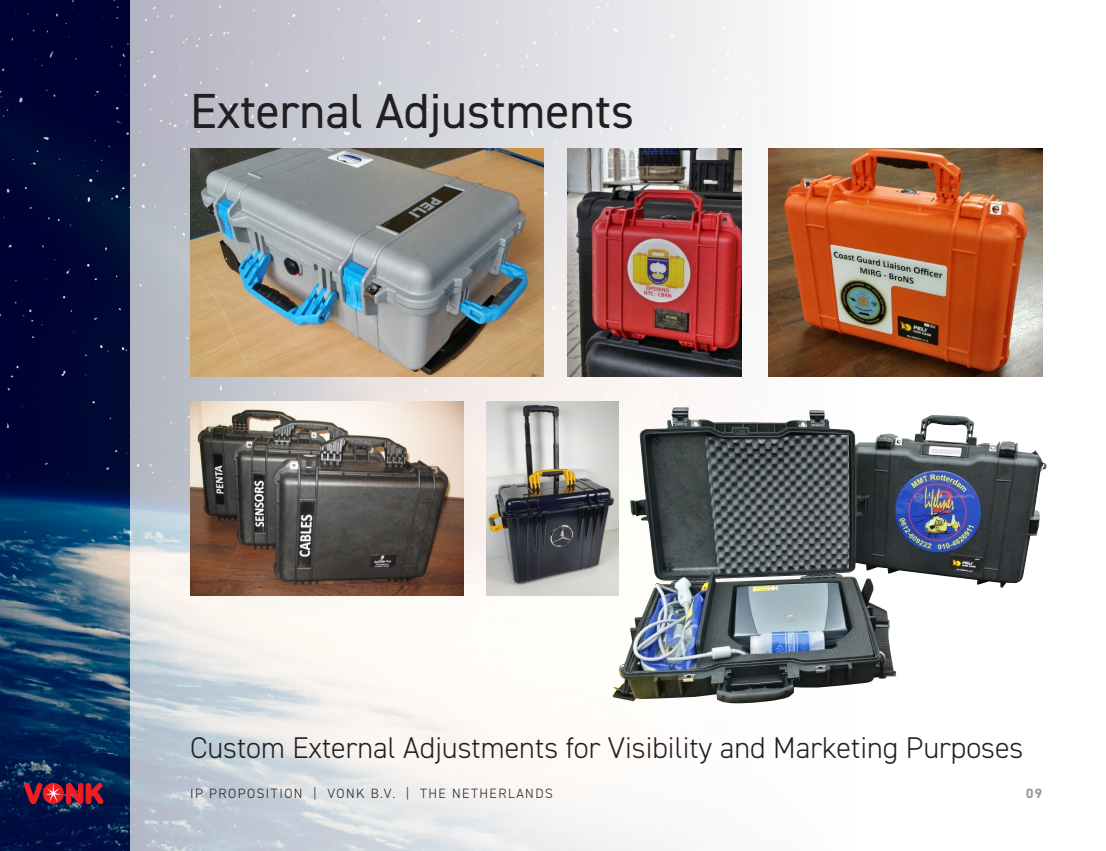
<style>
.page{position:relative;width:1106px;height:851px;background:#fff}
.page>*{position:absolute;margin:0;border:0;box-sizing:border-box;transform-origin:0 0}
.t1{font:49.35px "DIN2014";color:#231f20}
.t2{font:300 30px "DIN2014";color:#231f20}
.t3{font:300 13.5px "DIN2014";letter-spacing:.11em;color:#231f20}
.t4{font:700 13.5px "DIN2014";color:#939598}
</style>
<div class="page">
<img style="left:0;top:0;width:1047px;height:850px">
<svg style="left:24px;top:782px;width:79px;height:22px;background:#952137"></svg>
<img style="left:568px;top:149px;width:173px;height:227px">
<img style="left:768px;top:149px;width:274px;height:227px">
<img style="left:190px;top:149px;width:353px;height:227px">
<img style="left:486px;top:401px;width:133px;height:194px">
<img style="left:190px;top:401px;width:273px;height:194px">
<img style="left:612px;top:407px;width:412px;height:296px">
<p class="t1" style="left:190px;top:80px;width:445px">External Adjustments</p>
<p class="t2" style="left:190px;top:729px;width:835px">Custom External Adjustments for Visibility and Marketing Purposes</p>
<p class="t3" style="left:190px;top:784px;width:364px">IP PROPOSITION | VONK B.V. | THE NETHERLANDS</p>
<p class="t4" style="left:1026px;top:783px;width:17px">09</p>
</div>
